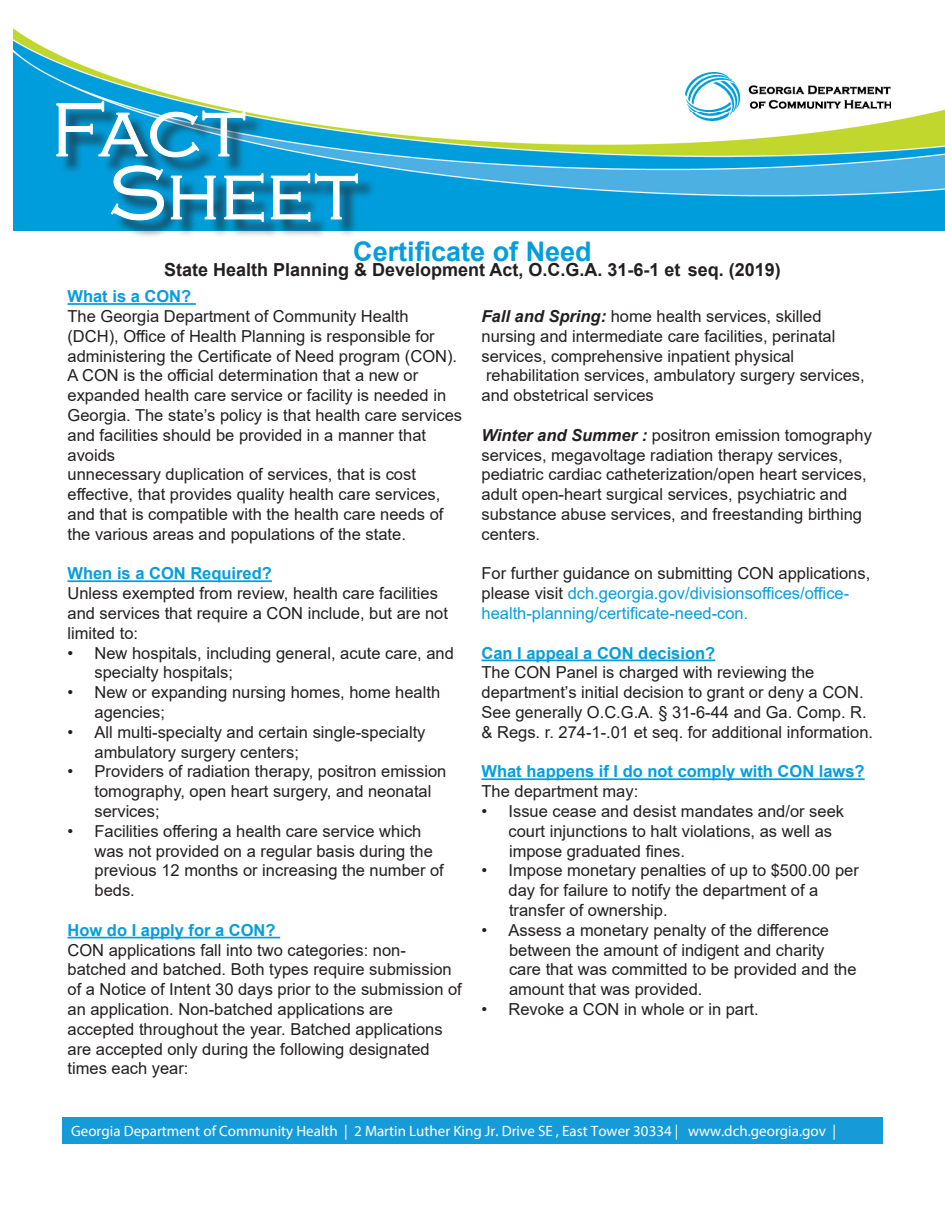
<style>
.page{position:relative;width:945px;height:1215px;background:#fff}
.page>*{position:absolute;margin:0;border:0;box-sizing:border-box;transform-origin:0 0}
.t1{font:300 78.3px/63px "Copperplate Gothic";color:#fff}
.t2{font:700 27px "Arial";color:#069ddc}
.t3{font:700 18px "Arial";color:#231f20}
.t4{font:16.5px/19.8px "Arial";color:#231f20}
.t5{font:16.5px/19.8px "Arial";color:#069ddc}
.t6{font:700 16.5px "Arial";color:#069ddc}
.t7{font:15px "Myriad Pro";color:#fff}
.s1{font-weight:700;font-style:italic}
.s2{color:#231f20}
</style>
<div class="page">
<img style="left:14px;top:29px;width:931px;height:201px">
<img style="left:685px;top:73px;width:206px;height:47px">
<div style="left:59px;top:104px;width:204px;height:71px;background:#231f20;opacity:.75"></div>
<svg style="left:56px;top:101px;width:189px;height:56px;background:#2f9cc7"></svg>
<div style="left:114px;top:168px;width:262px;height:72px;background:#231f20;opacity:.75"></div>
<svg style="left:111px;top:165px;width:53px;height:55px;background:#2396c4"></svg>
<svg style="left:171px;top:176px;width:45px;height:43px;background:#2597c5"></svg>
<svg style="left:224px;top:173px;width:40px;height:49px;background:#2b96c1"></svg>
<svg style="left:271px;top:173px;width:87px;height:49px;background:#2195c4"></svg>
<div style="left:62px;top:1117px;width:821px;height:27px;background:#179bd8"></div>
<hr style="left:68px;top:303px;width:128px;height:2px;background:#069ddc">
<hr style="left:68px;top:580px;width:204px;height:2px;background:#069ddc">
<hr style="left:68px;top:937px;width:212px;height:1px;background:#069ddc">
<hr style="left:482px;top:660px;width:233px;height:1px;background:#069ddc">
<hr style="left:482px;top:778px;width:383px;height:2px;background:#069ddc">
<h1 class="t1" style="left:108px;top:100px;width:251px;text-indent:-57px">Fact<br>Sheet</h1>
<p class="t2" style="left:353px;top:233px;width:240px">Certificate of Need</p>
<p class="t3" style="left:164px;top:257px;width:618px">State Health Planning &amp; Development Act, O.C.G.A. 31-6-1 et seq. (2019)</p>
<p class="t6" style="left:68px;top:285px;width:125px">What is a CON?</p>
<p class="t4" style="left:68px;top:306px;width:396px">The Georgia Department of Community Health (DCH), Office of Health Planning is responsible for administering the Certificate of Need program (CON).<br>A CON is the official determination that a new or expanded health care service or facility is needed in Georgia. The state’s policy is that health care services and facilities should be provided in a manner that avoids</p>
<p class="t4" style="left:68px;top:465px;width:350px">unnecessary duplication of services, that is cost</p>
<p class="t4" style="left:68px;top:484px;width:378px">effective, that provides quality health care services, and that is compatible with the health care needs of the various areas and populations of the state.</p>
<p class="t6" style="left:68px;top:562px;width:206px">When is a CON Required?</p>
<p class="t4" style="left:68px;top:583px;width:382px">Unless exempted from review, health care facilities and services that require a CON include, but are not limited to:</p>
<p class="t4" style="left:94px;top:643px;width:361px;text-indent:-27px">• New hospitals, including general, acute care, and specialty hospitals;</p>
<p class="t4" style="left:94px;top:682px;width:347px;text-indent:-27px">• New or expanding nursing homes, home health agencies;</p>
<p class="t4" style="left:94px;top:722px;width:333px;text-indent:-27px">• All multi-specialty and certain single-specialty ambulatory surgery centers;</p>
<p class="t4" style="left:94px;top:762px;width:353px;text-indent:-27px">• Providers of radiation therapy, positron emission tomography, open heart surgery, and neonatal services;</p>
<p class="t4" style="left:94px;top:821px;width:351px;text-indent:-27px">• Facilities offering a health care service which was not provided on a regular basis during the previous 12 months or increasing the number of beds.</p>
<p class="t6" style="left:68px;top:918px;width:210px">How do I apply for a CON?</p>
<p class="t4" style="left:68px;top:940px;width:396px">CON applications fall into two categories: non&shy;batched and batched. Both types require submission of a Notice of Intent 30 days prior to the submission of an application. Non-batched applications are</p>
<p class="t4" style="left:68px;top:1019px;width:377px">accepted throughout the year. Batched applications are accepted only during the following designated times each year:</p>
<p class="t4" style="left:482px;top:306px;width:342px"><span class="s1">Fall and Spring:</span> home health services, skilled</p>
<p class="t4" style="left:482px;top:326px;width:355px">nursing and intermediate care facilities, perinatal</p>
<p class="t4" style="left:482px;top:346px;width:314px">services, comprehensive inpatient physical</p>
<p class="t4" style="left:482px;top:366px;width:385px">rehabilitation services, ambulatory surgery services, and obstetrical services</p>
<p class="t4" style="left:482px;top:425px;width:392px"><span class="s1">Winter and Summer :</span> positron emission tomography services, megavoltage radiation therapy services, pediatric cardiac catheterization/open heart services, adult open-heart surgical services, psychiatric and substance abuse services, and freestanding birthing centers.</p>
<p class="t5" style="left:482px;top:564px;width:390px"><span class="s2">For further guidance on submitting CON applications, please visit</span> dch.georgia.gov/divisionsoffices/office&shy;health-planning/certificate-need-con.</p>
<p class="t6" style="left:482px;top:641px;width:235px">Can I appeal a CON decision?</p>
<p class="t4" style="left:482px;top:663px;width:334px">The CON Panel is charged with reviewing the</p>
<p class="t4" style="left:482px;top:682px;width:393px">department’s initial decision to grant or deny a CON.<br>See generally O.C.G.A. § 31-6-44 and Ga. Comp. R. &amp; Regs. r. 274-1-.01 et seq. for additional information.</p>
<p class="t6" style="left:482px;top:760px;width:385px">What happens if I do not comply with CON laws?</p>
<p class="t4" style="left:482px;top:781px;width:158px">The department may:</p>
<p class="t4" style="left:508px;top:801px;width:337px;text-indent:-27px">• Issue cease and desist mandates and/or seek court injunctions to halt violations, as well as</p>
<p class="t4" style="left:509px;top:841px;width:178px">impose graduated fines.</p>
<p class="t4" style="left:508px;top:861px;width:352px;text-indent:-27px">• Impose monetary penalties of up to $500.00 per day for failure to notify the department of a</p>
<p class="t4" style="left:509px;top:900px;width:160px">transfer of ownership.</p>
<p class="t4" style="left:482px;top:920px;width:349px">• Assess a monetary penalty of the difference</p>
<p class="t4" style="left:509px;top:940px;width:349px">between the amount of indigent and charity care that was committed to be provided and the amount that was provided.</p>
<p class="t4" style="left:482px;top:999px;width:279px">• Revoke a CON in whole or in part.</p>
<p class="t7" style="left:71px;top:1122px;width:766px">Georgia Department of Community Health | 2 Martin Luther King Jr. Drive SE , East Tower 30334 | www.dch.georgia.gov |</p>
</div>
